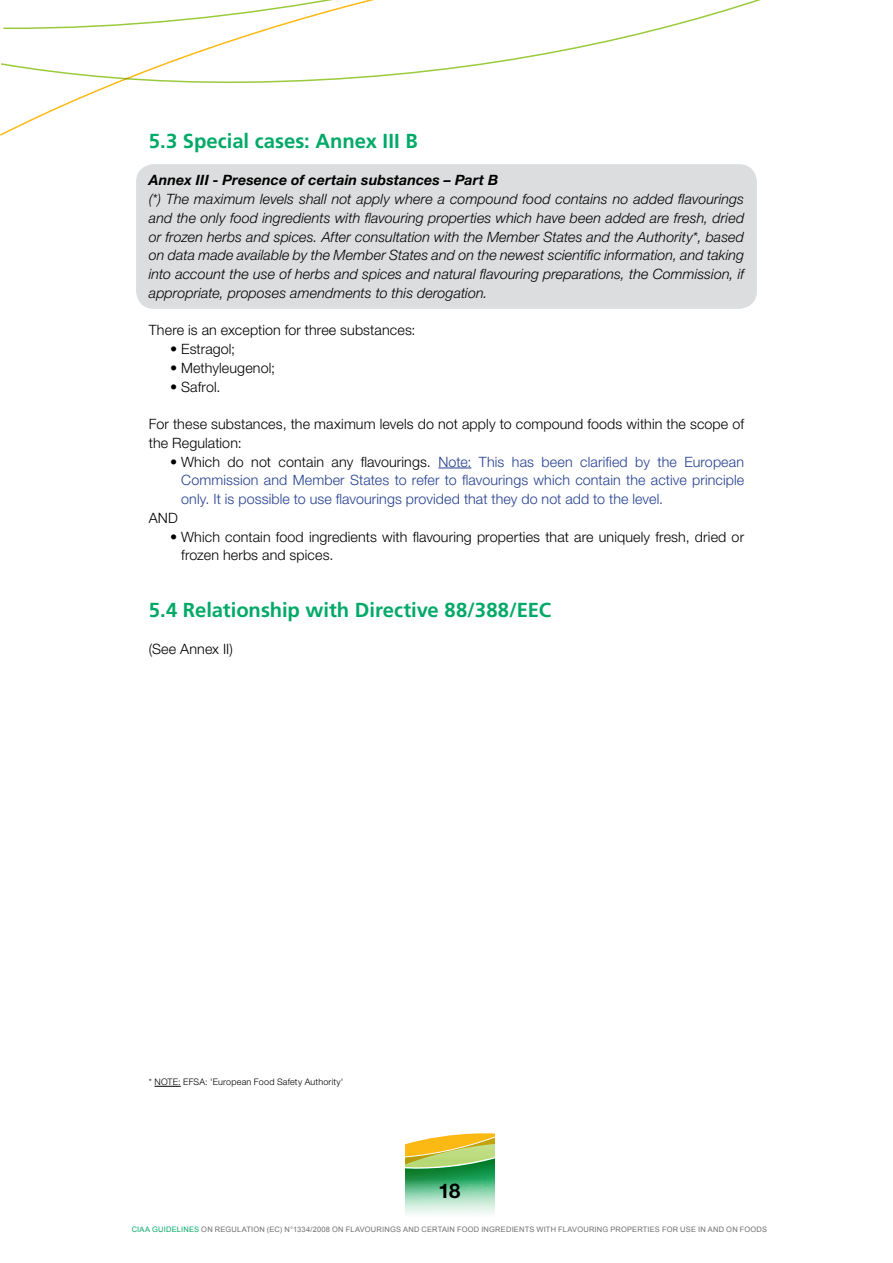
<style>
.page{position:relative;width:893px;height:1263px;background:#fff}
.page>*{position:absolute;margin:0;border:0;box-sizing:border-box;transform-origin:0 0}
.t1{font:700 20.25px "Frutiger LT Std";letter-spacing:-.005em;color:#00a967}
.t2{font:700 20.25px "Helvetica Neue LT Std";color:#000}
.t3{font:italic 300 14.25px/18.8px "Helvetica Neue LT Std";letter-spacing:.005em;color:#000;text-align:justify}
.t4{font:300 14.25px/18.8px "Helvetica Neue LT Std";letter-spacing:.01em;color:#000}
.t5{font:300 14.25px/18.8px "Helvetica Neue LT Std";letter-spacing:.005em;color:#25408f;text-align:justify}
.t6{font:italic 700 14.25px "Helvetica Neue LT Std";letter-spacing:.01em;color:#000}
.t7{font:300 9px "Helvetica Neue LT Std";letter-spacing:.025em;color:#000}
.t8{font:7.5px "Arial";letter-spacing:.02em;color:#6d6e71}
.t9{font:7.5px "Arial";letter-spacing:.025em;color:#00a967}
.s1{color:#000}
.s2{color:#6d6e71}
</style>
<div class="page">
<svg style="left:405px;top:1133px;width:90px;height:15px"></svg>
<img style="left:405px;top:1148px;width:90px;height:13px">
<img style="left:405px;top:1161px;width:90px;height:18px">
<svg style="left:405px;top:1179px;width:90px;height:35px;background:#9bd7b6"></svg>
<svg style="left:0;top:85px;width:113px;height:51px"></svg>
<svg style="left:1px;top:0;width:760px;height:85px"></svg>
<div style="left:136px;top:164px;width:621px;height:145px;background:#dcddde;border-radius:18px"></div>
<hr style="left:438px;top:468px;width:33px;height:1px;background:#25408f">
<svg style="left:154px;top:1086px;width:27px;height:1px"></svg>
<h1 class="t1" style="left:149px;top:129px;width:271px">5.3 Special cases: Annex III B</h1>
<p class="t6" style="left:149px;top:171px;width:351px">Annex III - Presence of certain substances – Part B</p>
<p class="t3" style="left:149px;top:189px;width:597px">(*) The maximum levels shall not apply where a compound food contains no added flavourings and the only food ingredients with flavouring properties which have been added are fresh, dried or frozen herbs and spices. After consultation with the Member States and the Authority*, based on data made available by the Member States and on the newest scientific information, and taking into account the use of herbs and spices and natural flavouring preparations, the Commission, if appropriate, proposes amendments to this derogation.</p>
<p class="t4" style="left:149px;top:321px;width:268px">There is an exception for three substances:</p>
<p class="t4" style="left:170px;top:339px;width:67px">• Estragol;</p>
<p class="t4" style="left:170px;top:358px;width:106px">• Methyleugenol;</p>
<p class="t4" style="left:170px;top:377px;width:52px">• Safrol.</p>
<p class="t4" style="left:149px;top:414px;width:597px">For these substances, the maximum levels do not apply to compound foods within the scope of the Regulation:</p>
<p class="t5" style="left:181px;top:452px;width:564px;text-indent:-11px"><span class="s1">• Which do not contain any flavourings.</span> Note: This has been clarified by the European Commission and Member States to refer to flavourings which contain the active principle only. It is possible to use flavourings provided that they do not add to the level.</p>
<p class="t4" style="left:149px;top:508px;width:31px">AND</p>
<p class="t4" style="left:181px;top:527px;width:564px;text-indent:-11px">• Which contain food ingredients with flavouring properties that are uniquely fresh, dried or frozen herbs and spices.</p>
<h1 class="t1" style="left:149px;top:598px;width:404px">5.4 Relationship with Directive 88/388/EEC</h1>
<p class="t4" style="left:149px;top:639px;width:86px">(See Annex II)</p>
<p class="t7" style="left:149px;top:1077px;width:196px">* NOTE: EFSA: 'European Food Safety Authority'</p>
<h1 class="t2" style="left:439px;top:1178px;width:23px">18</h1>
<p class="t9" style="left:132px;top:1225px;width:90px">CIAA GUIDELINES <span class="s2">ON REGULA</span></p>
<p class="t8" style="left:246px;top:1225px;width:10px">TION</p>
<p class="t8" style="left:267px;top:1225px;width:85px">(EC) N °1334/2008 ON FLA</p>
<p class="t8" style="left:360px;top:1225px;width:12px">VOURINGS</p>
<p class="t8" style="left:403px;top:1225px;width:7px">AND</p>
<p class="t8" style="left:422px;top:1225px;width:7px">CER</p>
<p class="t8" style="left:438px;top:1225px;width:10px">TAIN</p>
<p class="t8" style="left:457px;top:1225px;width:7px">FOOD</p>
<p class="t8" style="left:481px;top:1225px;width:6px">INGREDIEN</p>
<p class="t8" style="left:525px;top:1225px;width:40px">TS WITH FLA</p>
<p class="t8" style="left:572px;top:1225px;width:12px">VOURING</p>
<p class="t8" style="left:610px;top:1225px;width:7px">PROPER</p>
<p class="t8" style="left:643px;top:1225px;width:10px">TIES</p>
<p class="t8" style="left:662px;top:1225px;width:7px">FOR</p>
<p class="t8" style="left:680px;top:1225px;width:6px">USE</p>
<p class="t8" style="left:698px;top:1225px;width:17px">IN AND</p>
<p class="t8" style="left:726px;top:1225px;width:20px">ON FOODS</p>
</div>
